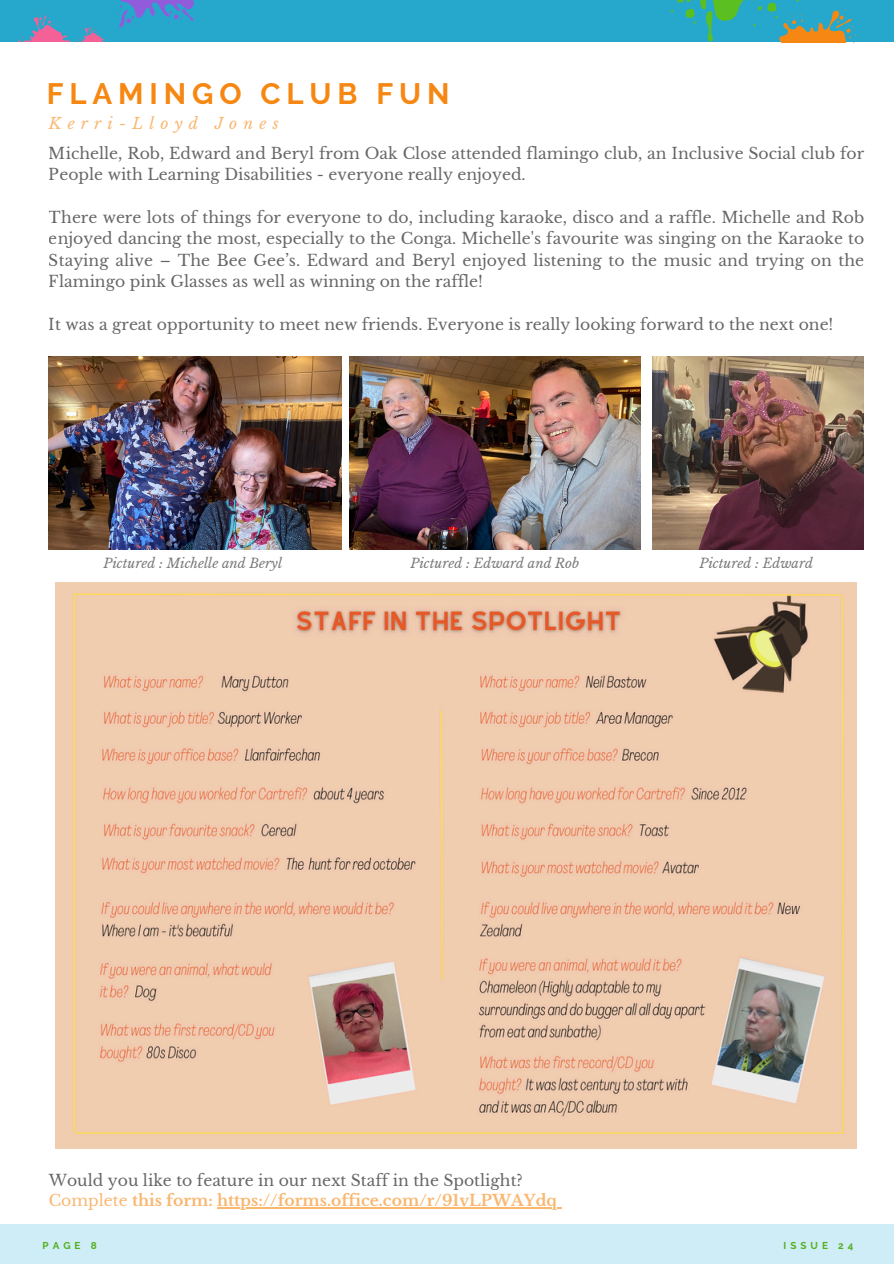
<style>
.page{position:relative;width:894px;height:1264px;background:#fff}
.page>*{position:absolute;margin:0;border:0;box-sizing:border-box;transform-origin:0 0}
.t1{font:700 29.4px "Raleway";letter-spacing:.2em;color:#f68712}
.t2{font:15.6px/21.3px "Libre Baskerville";color:#000}
.t3{font:italic 15.45px "Libre Baskerville";letter-spacing:.4em;color:#f68712}
.t4{font:italic 13.2px "Libre Baskerville";color:#222}
.t5{font:700 9.9px "Raleway";letter-spacing:.4em;color:#53af1d}
.s1{color:#f68712}
.s2{font-weight:700;color:#f68712}
</style>
<div class="page">
<div style="left:0;top:1224px;width:893px;height:39px;background:#cfedf6"></div>
<div style="left:0;top:0;width:893px;height:42px;background:#25a8cb"></div>
<svg style="left:16px;top:13px;width:89px;height:28px"></svg>
<svg style="left:116px;top:0;width:78px;height:27px"></svg>
<svg style="left:670px;top:0;width:185px;height:43px"></svg>
<img style="left:49px;top:356px;width:292px;height:194px">
<img style="left:652px;top:356px;width:211px;height:194px">
<img style="left:349px;top:356px;width:291px;height:194px">
<img style="left:55px;top:582px;width:801px;height:566px">
<hr style="left:217px;top:1207px;width:340px;height:1px;background:#f68712">
<p class="t1" style="left:47px;top:76px;width:404px">FLAMINGO CLUB FUN</p>
<p class="t3" style="left:49px;top:114px;width:231px">Kerri-Lloyd Jones</p>
<p class="t2" style="left:49px;top:143px;width:816px">Michelle, Rob, Edward and Beryl from Oak Close attended flamingo club, an Inclusive Social club for<br>People with Learning Disabilities - everyone really enjoyed.</p>
<p class="t2" style="left:49px;top:207px;width:816px;text-align:justify">There were lots of things for everyone to do, including karaoke, disco and a raffle. Michelle and Rob enjoyed dancing the most, especially to the Conga. Michelle's favourite was singing on the Karaoke to Staying alive – The Bee Gee’s. Edward and Beryl enjoyed listening to the music and trying on the Flamingo pink Glasses as well as winning on the raffle!</p>
<p class="t2" style="left:49px;top:314px;width:786px">It was a great opportunity to meet new friends. Everyone is really looking forward to the next one!</p>
<p class="t4" style="left:103px;top:554px;width:180px">Pictured : Michelle and Beryl</p>
<p class="t4" style="left:410px;top:554px;width:170px">Pictured : Edward and Rob</p>
<p class="t4" style="left:699px;top:554px;width:115px">Pictured : Edward</p>
<p class="t2" style="left:49px;top:1170px;width:509px;line-height:20.2px">Would you like to feature in our next Staff in the Spotlight?<br><span class="s1">Complete</span> <span class="s2">this form: https://forms.office.com/r/91vLPWAYdq</span></p>
<p class="t5" style="left:43px;top:1239px;width:56px">PAGE 8</p>
<p class="t5" style="left:783px;top:1239px;width:71px">ISSUE 24</p>
</div>
